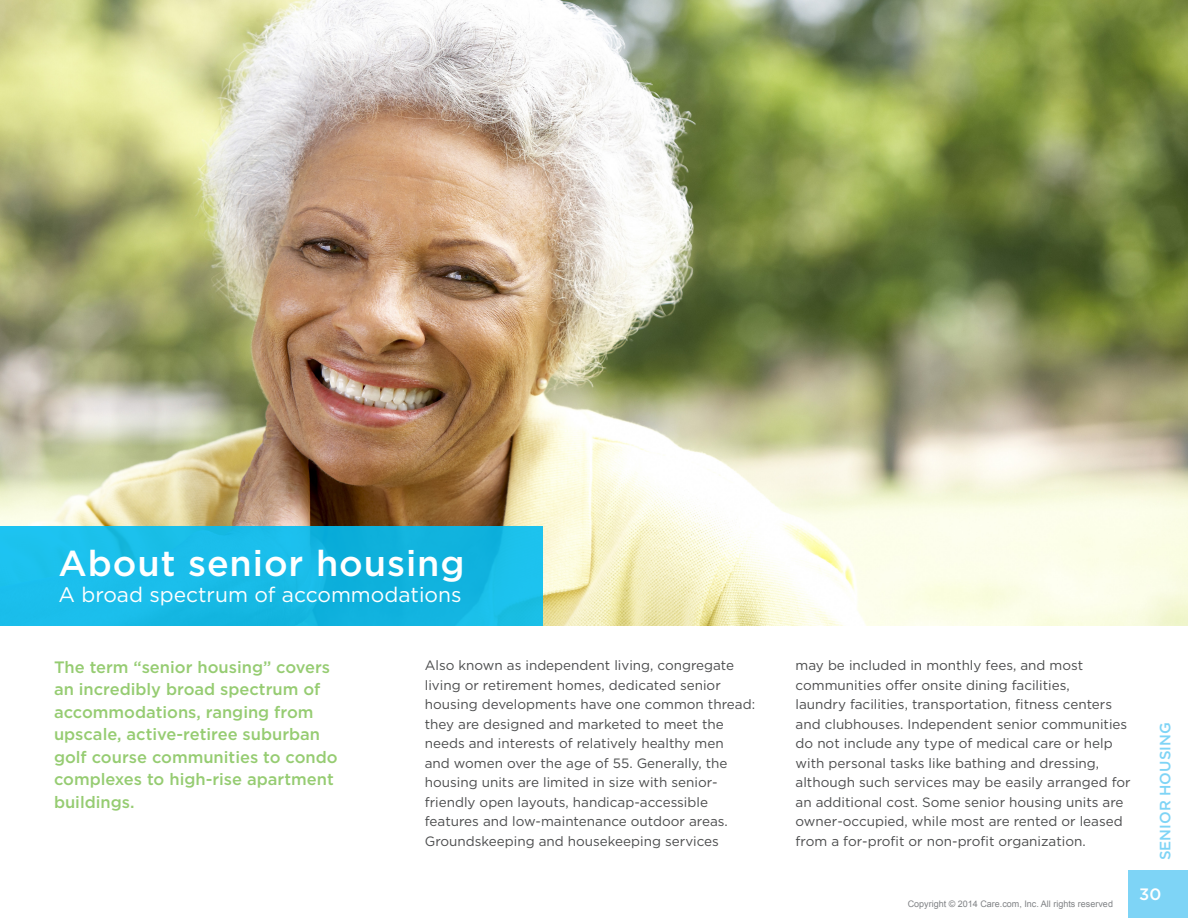
<style>
.page{position:relative;width:1188px;height:918px;background:#fff}
.page>*{position:absolute;margin:0;border:0;box-sizing:border-box;transform-origin:0 0}
.t1{font:500 36px "Gotham";letter-spacing:.025em;color:#fff}
.t2{font:21px "Gotham";color:#fff}
.t3{font:500 16.5px/22.5px "Gotham";color:#96cc72}
.t4{font:500 16.5px "Gotham";color:#fff}
.t5{font:500 15px "Gotham";color:#7ed4f6}
.t6{font:13.5px/19.5px "Gotham";color:#4b4c4d}
.t7{font:9px "Arial";color:#808285}
</style>
<div class="page">
<div style="left:1129px;top:870px;width:59px;height:48px;background:#7ed4f6"></div>
<img style="left:0;top:0;width:1188px;height:626px">
<div style="left:0;top:526px;width:543px;height:100px;background:linear-gradient(to bottom,#17bbe7,#16b9e4)"></div>
<h1 class="t1" style="left:58px;top:540px;width:408px">About senior housing</h1>
<h2 class="t2" style="left:58px;top:581px;width:404px">A broad spectrum of accommodations</h2>
<p class="t3" style="left:54px;top:656px;width:285px">The term “senior housing” covers an incredibly broad spectrum of accommodations, ranging from upscale, active-retiree suburban golf course communities to condo complexes to high-rise apartment buildings.</p>
<p class="t6" style="left:425px;top:656px;width:332px">Also known as independent living, congregate living or retirement homes, dedicated senior housing developments have one common thread: they are designed and marketed to meet the needs and interests of relatively healthy men<br>and women over the age of 55. Generally, the housing units are limited in size with senior&shy;friendly open layouts, handicap-accessible features and low-maintenance outdoor areas.<br>Groundskeeping and housekeeping services</p>
<p class="t6" style="left:796px;top:656px;width:337px">may be included in monthly fees, and most communities offer onsite dining facilities,<br>laundry facilities, transportation, fitness centers and clubhouses. Independent senior communities do not include any type of medical care or help with personal tasks like bathing and dressing, although such services may be easily arranged for an additional cost. Some senior housing units are owner-occupied, while most are rented or leased from a for-profit or non-profit organization.</p>
<p class="t7" style="left:908px;top:898px;width:207px">Copyright © 2014 Care.com, Inc. All rights reserved</p>
<p class="t5" style="left:1155px;top:860px;width:139px;rotate:-90deg">SENIOR HOUSING</p>
<p class="t4" style="left:1139px;top:884px;width:24px">30</p>
</div>
